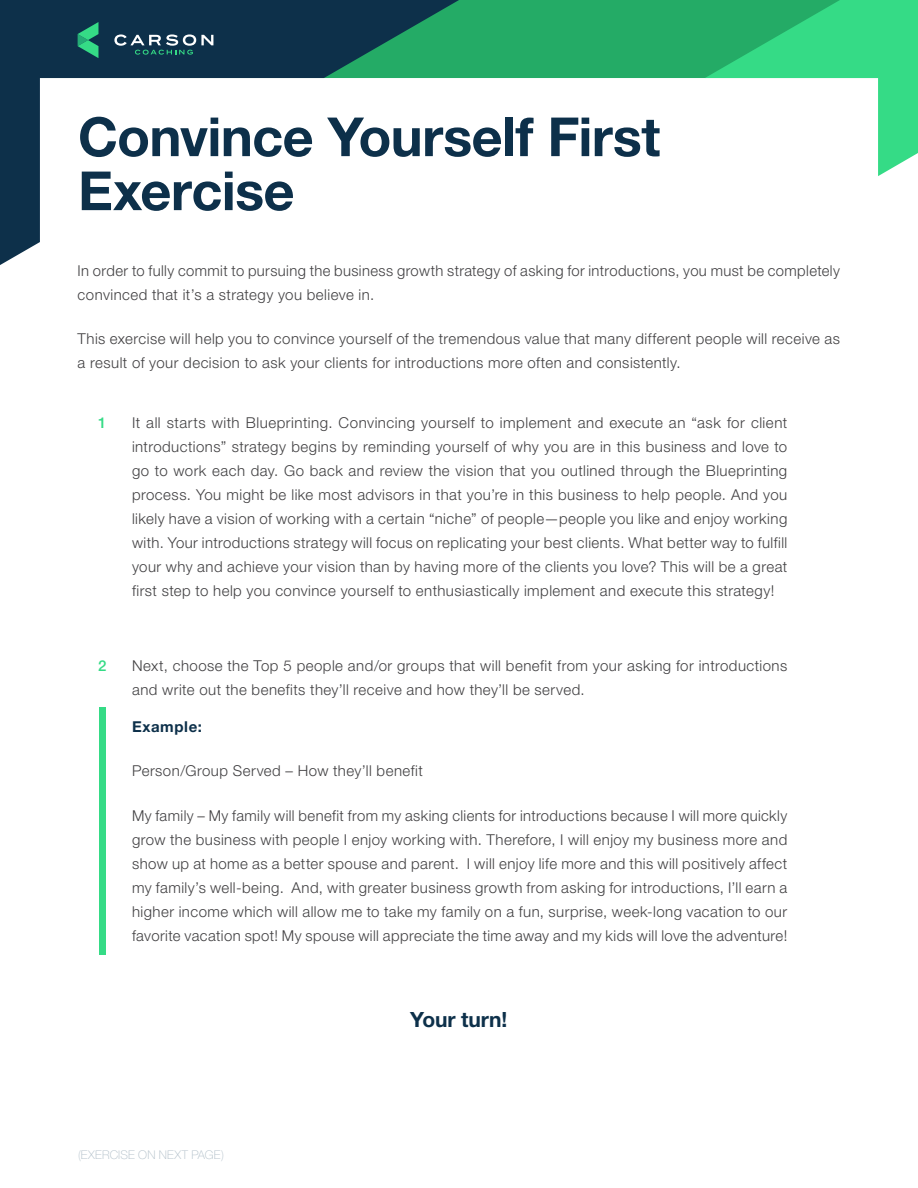
<style>
.page{position:relative;width:918px;height:1188px;background:#fff}
.page>*{position:absolute;margin:0;border:0;box-sizing:border-box;transform-origin:0 0}
.t1{font:700 54px/54px "Helvetica Neue LT Pro";letter-spacing:-.01em;color:#0d304a}
.t2{font:700 21px "Helvetica Neue LT Pro";color:#0d304a}
.t3{font:300 15px/24px "Helvetica Neue LT Pro";letter-spacing:.03em;color:#414042}
.t4{font:700 15px "Helvetica Neue LT Pro";letter-spacing:.04em;color:#0d304a}
.t5{font:500 15px "Helvetica Neue LT Pro";color:#35db86}
.t6{font:100 12px "Helvetica Neue LT Pro";letter-spacing:.015em;color:#afbdc7}
</style>
<div class="page">
<div style="left:459px;top:0;width:246px;height:78px;background:#24ab66"></div>
<svg style="left:705px;top:0;width:213px;height:176px"></svg>
<svg style="left:0;top:0;width:459px;height:265px"></svg>
<svg style="left:78px;top:22px;width:20px;height:36px"></svg>
<svg style="left:114px;top:34px;width:99px;height:21px;background:#3e6070"></svg>
<div style="left:99px;top:707px;width:7px;height:248px;background:#35db86"></div>
<h1 class="t1" style="left:78px;top:109px;width:584px">Convince Yourself First<br>Exercise</h1>
<p class="t3" style="left:78px;top:258px;width:764px">In order to fully commit to pursuing the business growth strategy of asking for introductions, you must be completely convinced that it’s a strategy you believe in.</p>
<p class="t3" style="left:78px;top:326px;width:764px">This exercise will help you to convince yourself of the tremendous value that many different people will receive as a result of your decision to ask your clients for introductions more often and consistently.</p>
<p class="t5" style="left:98px;top:413px;width:10px">1</p>
<p class="t3" style="left:132px;top:410px;width:657px;text-align:justify">It all starts with Blueprinting. Convincing yourself to implement and execute an “ask for client introductions” strategy begins by reminding yourself of why you are in this business and love to go to work each day. Go back and review the vision that you outlined through the Blueprinting process. You might be like most advisors in that you’re in this business to help people. And you likely have a vision of working with a certain “niche” of people—people you like and enjoy working with. Your introductions strategy will focus on replicating your best clients. What better way to fulfill your why and achieve your vision than by having more of the clients you love? This will be a great first step to help you convince yourself to enthusiastically implement and execute this strategy!</p>
<p class="t5" style="left:98px;top:656px;width:10px">2</p>
<p class="t3" style="left:132px;top:653px;width:657px">Next, choose the Top 5 people and/or groups that will benefit from your asking for introductions and write out the benefits they’ll receive and how they’ll be served.</p>
<p class="t4" style="left:132px;top:718px;width:71px">Example:</p>
<p class="t3" style="left:132px;top:759px;width:292px">Person/Group Served – How they’ll benefit</p>
<p class="t3" style="left:132px;top:803px;width:657px;text-align:justify">My family – My family will benefit from my asking clients for introductions because I will more quickly grow the business with people I enjoy working with. Therefore, I will enjoy my business more and show up at home as a better spouse and parent. I will enjoy life more and this will positively affect my family’s well-being. And, with greater business growth from asking for introductions, I’ll earn a higher income which will allow me to take my family on a fun, surprise, week-long vacation to our favorite vacation spot! My spouse will appreciate the time away and my kids will love the adventure!</p>
<p class="t6" style="left:78px;top:1148px;width:147px">(EXERCISE ON NEXT PAGE)</p>
<h2 class="t2" style="left:410px;top:1007px;width:98px">Your turn!</h2>
</div>
